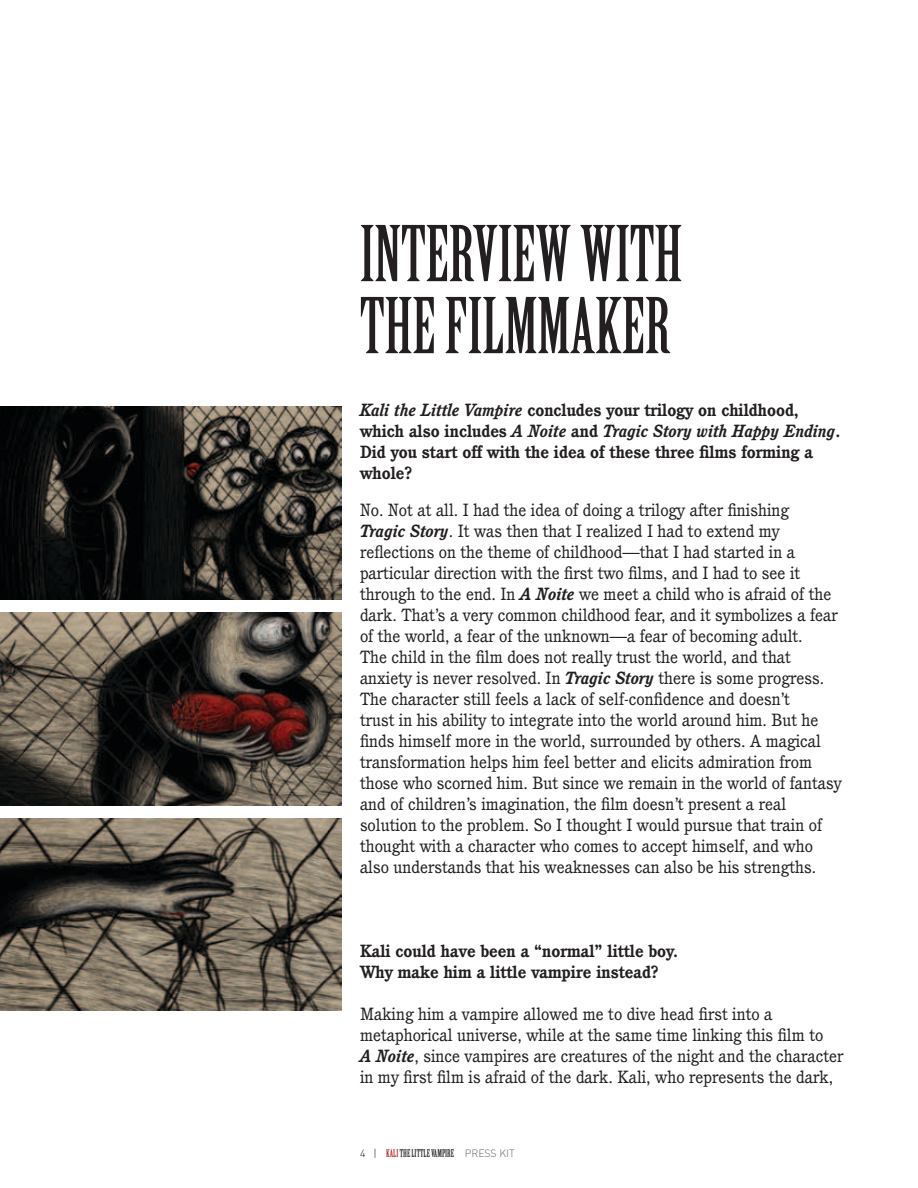
<style>
.page{position:relative;width:918px;height:1188px;background:#fff}
.page>*{position:absolute;margin:0;border:0;box-sizing:border-box;transform-origin:0 0}
.t1{font:75px/72px "Birch";color:#231f20}
.t2{font:17.25px/21px "Cushing";color:#231f20}
.t3{font:700 17.25px/21px "Cushing";color:#231f20}
.t4{font:10.5px "Birch";color:#231f20}
.t5{font:300 10.5px "DIN";color:#636466}
.s1{font-style:italic}
.s2{font-weight:700;font-style:italic}
.s3{font-family:"DIN";font-weight:300}
.s4{color:#b61d22}
.s5{font-family:"Birch";font-weight:400;color:#231f20}
</style>
<div class="page">
<img style="left:0;top:407px;width:342px;height:192px">
<img style="left:0;top:613px;width:342px;height:192px">
<img style="left:0;top:819px;width:342px;height:192px">
<h1 class="t1" style="left:360px;top:218px;width:324px">INTERVIEW WITH<br>THE FILMMAKER</h1>
<p class="t3" style="left:360px;top:399px;width:482px"><span class="s1">Kali the Little Vampire</span> concludes your trilogy on childhood, which also includes <span class="s1">A Noite</span> and <span class="s1">Tragic Story with Happy Ending</span>.<br>Did you start off with the idea of these three films forming a whole?</p>
<p class="t2" style="left:360px;top:499px;width:483px">No. Not at all. I had the idea of doing a trilogy after finishing<br><span class="s2">Tragic Story</span>. It was then that I realized I had to extend my reflections on the theme of childhood—that I had started in a particular direction with the first two films, and I had to see it through to the end. In <span class="s2">A Noite</span> we meet a child who is afraid of the dark. That’s a very common childhood fear, and it symbolizes a fear of the world, a fear of the unknown—a fear of becoming adult.<br>The child in the film does not really trust the world, and that anxiety is never resolved. In <span class="s2">Tragic Story</span> there is some progress.<br>The character still feels a lack of self-confidence and doesn’t<br>trust in his ability to integrate into the world around him. But he finds himself more in the world, surrounded by others. A magical transformation helps him feel better and elicits admiration from those who scorned him. But since we remain in the world of fantasy and of children’s imagination, the film doesn’t present a real solution to the problem. So I thought I would pursue that train of thought with a character who comes to accept himself, and who also understands that his weaknesses can also be his strengths.</p>
<p class="t3" style="left:360px;top:940px;width:320px">Kali could have been a “normal” little boy.<br>Why make him a little vampire instead?</p>
<p class="t2" style="left:360px;top:1003px;width:485px">Making him a vampire allowed me to dive head first into a metaphorical universe, while at the same time linking this film to<br><span class="s2">A Noite</span>, since vampires are creatures of the night and the character in my first film is afraid of the dark. Kali, who represents the dark,</p>
<p class="t4" style="left:360px;top:1148px;width:56px"><span class="s3">4 |</span> <span class="s4">KALI</span> THE LITTLE</p>
<p class="t5" style="left:431px;top:1147px;width:85px"><span class="s5">VAMPIRE</span> PRESS KIT</p>
</div>
